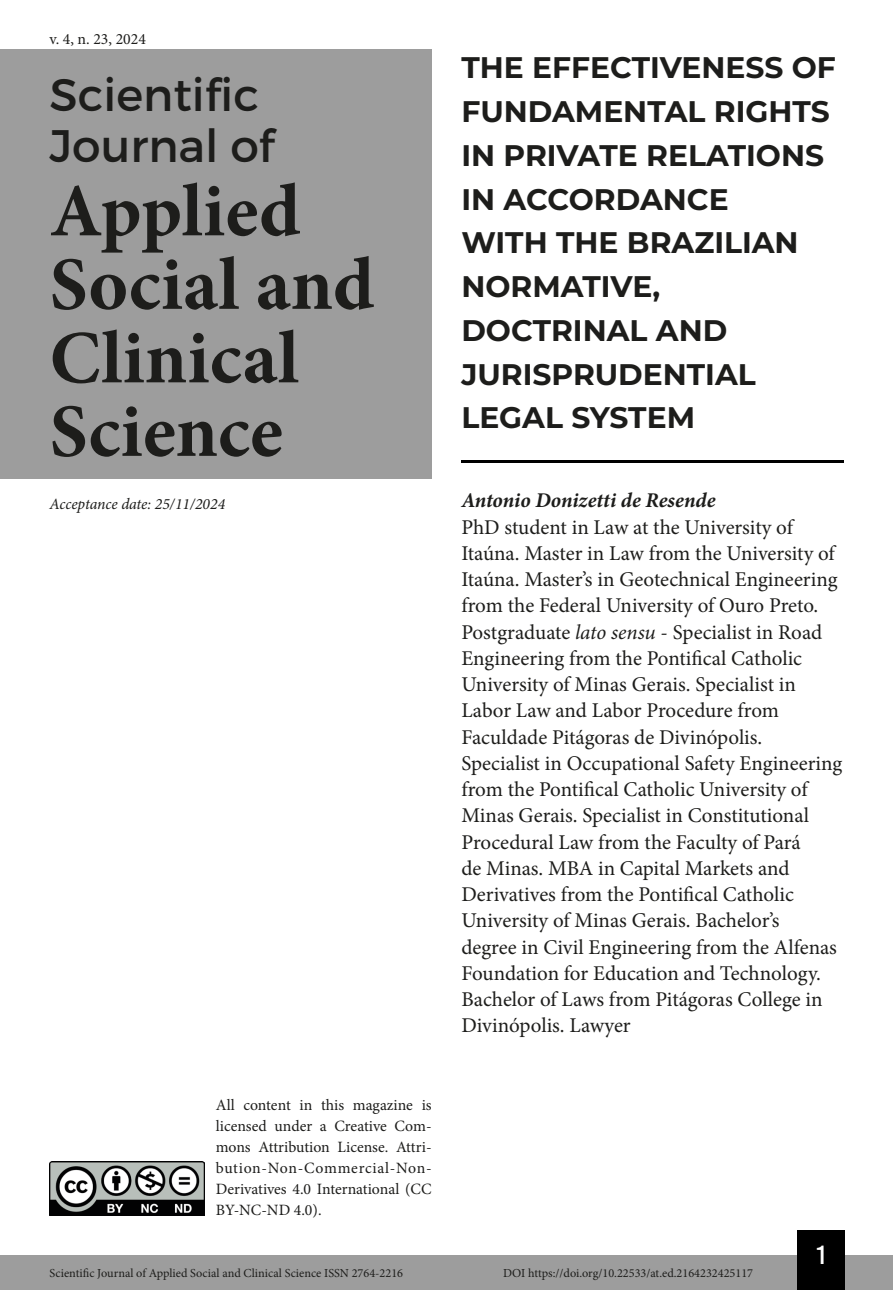
<style>
.page{position:relative;width:893px;height:1290px;background:#fff}
.page>*{position:absolute;margin:0;border:0;box-sizing:border-box;transform-origin:0 0}
.t1{font:700 75.25px/73.5px "Minion Pro";color:#1d1d1b}
.t2{font:45.5px/50.8px "Montserrat";color:#1d1d1b}
.Título_Artigo{font:700 29.75px/43.8px "Montserrat";color:#1d1d1b}
.t3{font:26.25px "Bebas Kai";color:#fff}
.Infos_autor{font:21px/26.2px "Minion Pro";color:#1d1d1b}
.NOME_AUTOR{font:italic 700 21px "Minion Pro";color:#1d1d1b}
.t4{font:15.75px/21px "Minion Pro";color:#1d1d1b;text-align:justify}
.v__n___Ano{font:italic 15.75px "Minion Pro";letter-spacing:-.005em;color:#1d1d1b}
.t5{font:12.25px "Minion Pro";color:#1d1d1b}
.s1{font-style:italic}
</style>
<div class="page">
<div style="left:0;top:1255px;width:893px;height:35px;background:#9d9d9d"></div>
<div style="left:797px;top:1230px;width:48px;height:60px;background:#000"></div>
<img style="left:50px;top:1161px;width:154px;height:54px">
<div style="left:0;top:50px;width:432px;height:429px;background:#9d9d9d"></div>
<hr style="left:461px;top:460px;width:382px;height:3px;background:#000">
<p class="t4" style="left:50px;top:28px;width:98px">v. 4, n. 23, 2024</p>
<h2 class="t2" style="left:50px;top:69px;width:226px">Scientific<br>Journal of</h2>
<h1 class="t1" style="left:50px;top:174px;width:326px">Applied<br>Social and<br>Clinical<br>Science</h1>
<p class="v__n___Ano" style="left:50px;top:493px;width:177px">Acceptance date: 25/11/2024</p>
<p class="t4" style="left:216px;top:1095px;width:217px">All content in this magazine is licensed under a Creative Com&shy;mons Attribution License. Attri&shy;bution-Non-Commercial-Non-Derivatives 4.0 International (CC BY-NC-ND 4.0).</p>
<p class="Título_Artigo" style="left:461px;top:44px;width:376px">THE EFFECTIVENESS OF<br>FUNDAMENTAL RIGHTS<br>IN PRIVATE RELATIONS<br>IN ACCORDANCE<br>WITH THE BRAZILIAN<br>NORMATIVE,<br>DOCTRINAL AND<br>JURISPRUDENTIAL<br>LEGAL SYSTEM</p>
<p class="NOME_AUTOR" style="left:461px;top:485px;width:256px">Antonio Donizetti de Resende</p>
<p class="Infos_autor" style="left:461px;top:514px;width:382px">PhD student in Law at the University of Itaúna. Master in Law from the University of Itaúna. Master’s in Geotechnical Engineering from the Federal University of Ouro Preto.<br>Postgraduate <span class="s1">lato sensu</span> - Specialist in Road Engineering from the Pontifical Catholic University of Minas Gerais. Specialist in Labor Law and Labor Procedure from Faculdade Pitágoras de Divinópolis.<br>Specialist in Occupational Safety Engineering from the Pontifical Catholic University of Minas Gerais. Specialist in Constitutional Procedural Law from the Faculty of Pará<br>de Minas. MBA in Capital Markets and Derivatives from the Pontifical Catholic University of Minas Gerais. Bachelor’s<br>degree in Civil Engineering from the Alfenas Foundation for Education and Technology.<br>Bachelor of Laws from Pitágoras College in Divinópolis. Lawyer</p>
<p class="t3" style="left:817px;top:1241px;width:10px">1</p>
<p class="t5" style="left:50px;top:1265px;width:355px">Scientific Journal of Applied Social and Clinical Science ISSN 2764-2216</p>
<p class="t5" style="left:503px;top:1265px;width:252px">DOI https://doi.org/10.22533/at.ed.2164232425117</p>
</div>
